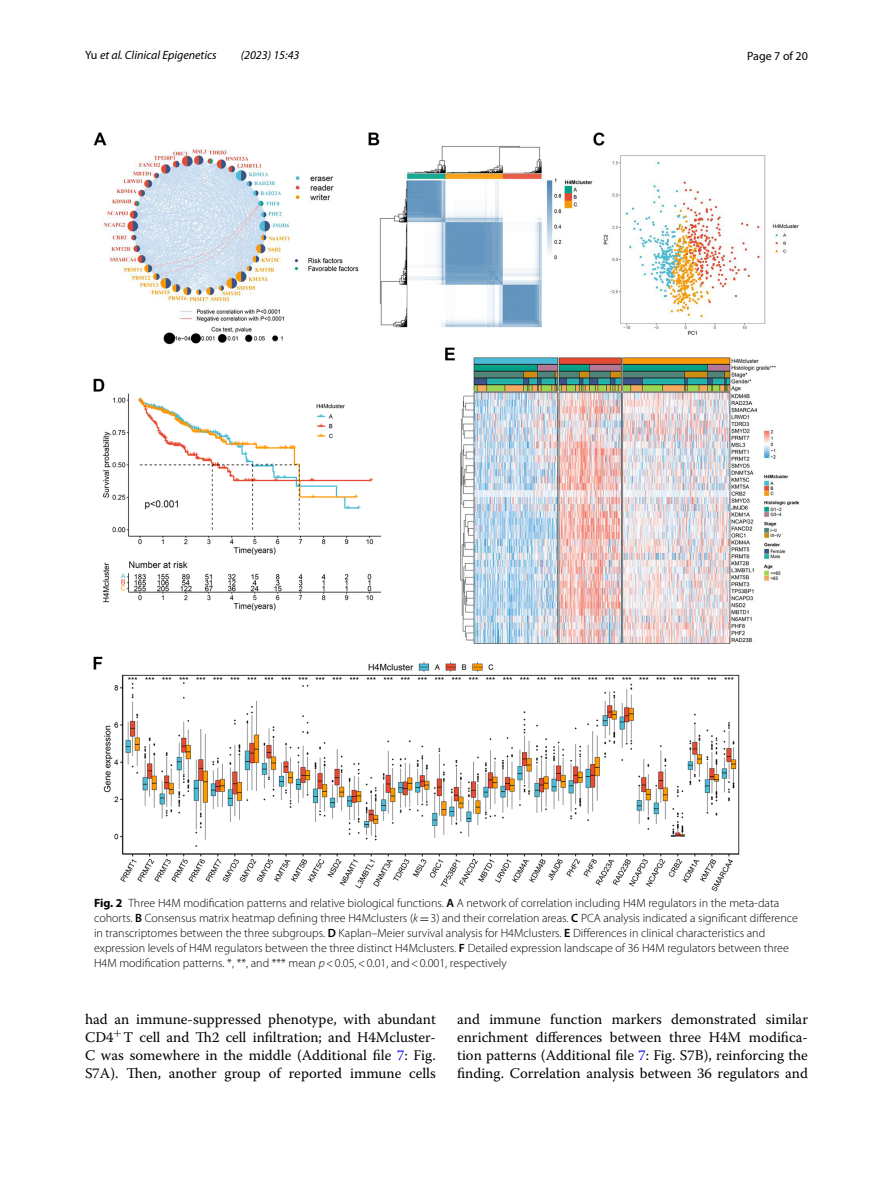
<style>
.page{position:relative;width:893px;height:1187px;background:#fff}
.page>*{position:absolute;margin:0;border:0;box-sizing:border-box;transform-origin:0 0}
.t1{font:14.7px/18px "Warnock Pro";color:#000;text-align:justify}
.t2{font:300 12px/15px "Myriad Pro";color:#000}
.t3{font:italic 12px "Myriad Pro";color:#000}
.t4{font:12px "Myriad Pro";color:#000}
.s1{font-style:normal}
.s2{font-weight:700}
.s3{font-weight:600}
.s4{font-style:italic}
.s5{font-family:"MTSY";font-weight:400}
.s6{color:#00f}
</style>
<div class="page">
<img style="left:94px;top:133px;width:705px;height:758px">
<p class="t3" style="left:85px;top:48px;width:133px"><span class="s1">Yu</span> et al. Clinical Epigenetics</p>
<p class="t3" style="left:241px;top:48px;width:60px">(2023) 15:43</p>
<p class="t4" style="left:747px;top:48px;width:62px">Page 7 of 20</p>
<p class="t2" style="left:94px;top:895px;width:705px"><span class="s2">Fig. 2</span> Three H4M modification patterns and relative biological functions. <span class="s3">A</span> A network of correlation including H4M regulators in the meta-data cohorts. <span class="s3">B</span> Consensus matrix heatmap defining three H4Mclusters (<span class="s4">k</span><span class="s5">=</span>3) and their correlation areas. <span class="s3">C</span> PCA analysis indicated a significant difference in transcriptomes between the three subgroups. <span class="s3">D</span> Kaplan–Meier survival analysis for H4Mclusters. <span class="s3">E</span> Differences in clinical characteristics and expression levels of H4M regulators between the three distinct H4Mclusters. <span class="s3">F</span> Detailed expression landscape of 36 H4M regulators between three H4M modification patterns. *, **, and *** mean <span class="s4">p</span>&lt;0.05,&lt;0.01, and&lt;0.001, respectively</p>
<p class="t1" style="left:85px;top:1010px;width:352px">had an immune-suppressed phenotype, with abundant CD4<sup>+</sup> T cell and Th2 cell infiltration; and H4Mcluster-C was somewhere in the middle (Additional file <span class="s6">7</span>: Fig.<br>S7A). Then, another group of reported immune cells</p>
<p class="t1" style="left:457px;top:1010px;width:352px">and immune function markers demonstrated similar enrichment differences between three H4M modifica&shy;tion patterns (Additional file <span class="s6">7</span>: Fig. S7B), reinforcing the finding. Correlation analysis between 36 regulators and</p>
</div>
